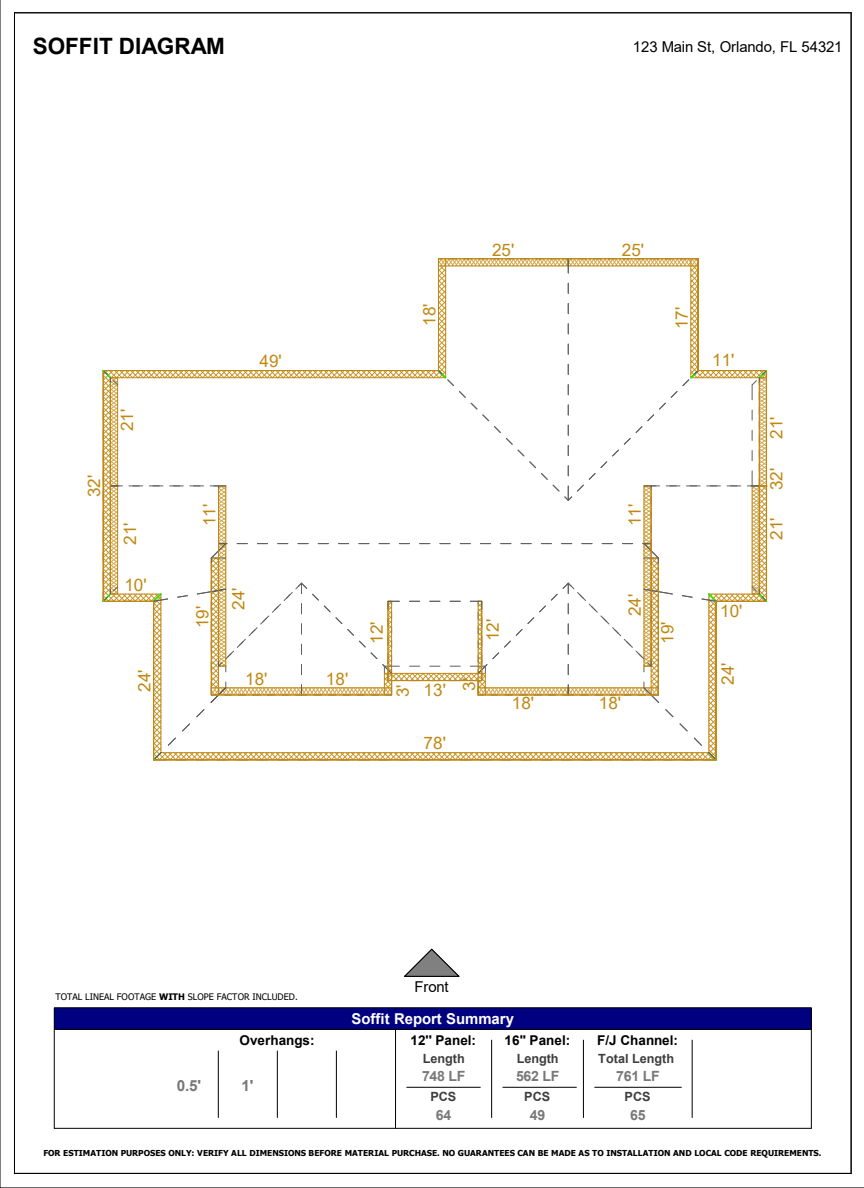
<style>
.page{position:relative;width:864px;height:1188px;background:#fff}
.page>*{position:absolute;margin:0;border:0;box-sizing:border-box;transform-origin:0 0}
.t1{font:700 22.5px "Arial";color:#000}
.t2{font:17.25px "Arial";color:#c18811}
.t3{font:700 15.3px "Arial";color:#787878}
.t4{font:15px "Arial";letter-spacing:-.005em;color:#000}
.t5{font:700 14.85px "Arial";color:#fffffe}
.t6{font:700 14.1px "Arial";letter-spacing:-.02em;color:#787878}
.t7{font:700 13.5px "Arial";letter-spacing:.005em;color:#000}
.t8{font:700 12.75px "Arial";letter-spacing:-.005em;color:#3e3e3e}
.t9{font:9px "Tahoma";letter-spacing:.005em;color:#000}
.t10{font:700 8.25px "Tahoma";color:#000}
.s1{font-weight:700}
</style>
<div class="page">
<svg style="left:102px;top:258px;width:666px;height:503px"></svg>
<hr style="left:595px;top:1087px;width:86px;height:1px;background:#000">
<hr style="left:503px;top:1087px;width:73px;height:1px;background:#000">
<hr style="left:407px;top:1087px;width:73px;height:1px;background:#000">
<hr style="left:692px;top:1040px;width:1px;height:78px;background:#000">
<hr style="left:583px;top:1040px;width:1px;height:78px;background:#000">
<hr style="left:218px;top:1051px;width:1px;height:67px;background:#000">
<hr style="left:277px;top:1051px;width:1px;height:67px;background:#000">
<hr style="left:54px;top:1128px;width:757px;height:1px;background:#000">
<hr style="left:395px;top:1029px;width:1px;height:99px;background:#000">
<hr style="left:336px;top:1051px;width:1px;height:67px;background:#000">
<hr style="left:491px;top:1040px;width:1px;height:78px;background:#000">
<hr style="left:811px;top:1029px;width:1px;height:99px;background:#000">
<hr style="left:54px;top:1029px;width:1px;height:99px;background:#000">
<hr style="left:14px;top:1173px;width:837px;height:1px;background:#000">
<hr style="left:14px;top:13px;width:1px;height:1160px;background:#000">
<hr style="left:851px;top:13px;width:1px;height:1160px;background:#000">
<hr style="left:14px;top:13px;width:837px;height:1px;background:#000">
<hr style="left:0;top:0;width:1px;height:1188px;background:#000">
<hr style="left:0;top:1187px;width:864px;height:1px;background:#000">
<div style="left:54px;top:1008px;width:757px;height:21px;background:#000080"></div>
<div style="left:54px;top:1008px;width:758px;height:22px;border:1px solid #000"></div>
<svg style="left:404px;top:949px;width:56px;height:28px"></svg>
<h1 class="t1" style="left:33px;top:30px;width:194px">SOFFIT DIAGRAM</h1>
<h3 class="t4" style="left:633px;top:36px;width:211px">123 Main St, Orlando, FL 54321</h3>
<h2 class="t2" style="left:82px;top:497px;width:24px;rotate:-90deg">32'</h2>
<h2 class="t2" style="left:115px;top:431px;width:24px;rotate:-90deg">21'</h2>
<h2 class="t2" style="left:118px;top:545px;width:24px;rotate:-90deg">21'</h2>
<h2 class="t2" style="left:124px;top:573px;width:24px">10'</h2>
<h2 class="t2" style="left:133px;top:692px;width:24px;rotate:-90deg">24'</h2>
<h2 class="t2" style="left:260px;top:349px;width:24px">49'</h2>
<h2 class="t2" style="left:417px;top:326px;width:24px;rotate:-90deg">18'</h2>
<h2 class="t2" style="left:492px;top:238px;width:24px">25'</h2>
<h2 class="t2" style="left:622px;top:238px;width:24px">25'</h2>
<h2 class="t2" style="left:670px;top:329px;width:24px;rotate:-90deg">17'</h2>
<h2 class="t2" style="left:712px;top:348px;width:24px">11'</h2>
<h2 class="t2" style="left:198px;top:526px;width:24px;rotate:-90deg">11'</h2>
<h2 class="t2" style="left:623px;top:526px;width:24px;rotate:-90deg">11'</h2>
<h2 class="t2" style="left:190px;top:628px;width:24px;rotate:-90deg">19'</h2>
<h2 class="t2" style="left:226px;top:610px;width:24px;rotate:-90deg">24'</h2>
<h2 class="t2" style="left:245px;top:667px;width:24px">18'</h2>
<h2 class="t2" style="left:326px;top:667px;width:24px">18'</h2>
<h2 class="t2" style="left:365px;top:644px;width:24px;rotate:-90deg">12'</h2>
<h2 class="t2" style="left:481px;top:641px;width:24px;rotate:-90deg">12'</h2>
<h2 class="t2" style="left:391px;top:697px;width:14px;rotate:-90deg">3'</h2>
<h2 class="t2" style="left:424px;top:678px;width:24px">13'</h2>
<h2 class="t2" style="left:424px;top:731px;width:24px">78'</h2>
<h2 class="t2" style="left:457px;top:691px;width:14px;rotate:-90deg">3'</h2>
<h2 class="t2" style="left:623px;top:616px;width:24px;rotate:-90deg">24'</h2>
<h2 class="t2" style="left:512px;top:691px;width:24px">18'</h2>
<h2 class="t2" style="left:599px;top:691px;width:24px">18'</h2>
<h2 class="t2" style="left:656px;top:644px;width:24px;rotate:-90deg">19'</h2>
<h2 class="t2" style="left:720px;top:599px;width:24px">10'</h2>
<h2 class="t2" style="left:716px;top:685px;width:24px;rotate:-90deg">24'</h2>
<h2 class="t2" style="left:765px;top:439px;width:24px;rotate:-90deg">21'</h2>
<h2 class="t2" style="left:765px;top:490px;width:24px;rotate:-90deg">32'</h2>
<h2 class="t2" style="left:765px;top:540px;width:24px;rotate:-90deg">21'</h2>
<h3 class="t4" style="left:414px;top:977px;width:36px">Front</h3>
<p class="t9" style="left:55px;top:991px;width:244px">TOTAL LINEAL FOOTAGE <span class="s1">WITH</span> SLOPE FACTOR INCLUDED.</p>
<h3 class="t7" style="left:240px;top:1031px;width:77px">Overhangs:</h3>
<h3 class="t7" style="left:410px;top:1031px;width:67px">12'' Panel:</h3>
<h3 class="t7" style="left:597px;top:1031px;width:82px">F/J Channel:</h3>
<h3 class="t8" style="left:423px;top:1049px;width:43px">Length</h3>
<h3 class="t8" style="left:598px;top:1049px;width:77px">Total Length</h3>
<h3 class="t5" style="left:352px;top:1008px;width:164px">Soffit Report Summary</h3>
<h3 class="t7" style="left:505px;top:1031px;width:67px">16'' Panel:</h3>
<h3 class="t8" style="left:517px;top:1049px;width:43px">Length</h3>
<h3 class="t8" style="left:524px;top:1088px;width:27px">PCS</h3>
<h3 class="t8" style="left:625px;top:1088px;width:27px">PCS</h3>
<h3 class="t6" style="left:422px;top:1067px;width:45px">748 LF</h3>
<h3 class="t6" style="left:516px;top:1067px;width:45px">562 LF</h3>
<h3 class="t6" style="left:530px;top:1105px;width:17px">49</h3>
<h3 class="t6" style="left:616px;top:1067px;width:45px">761 LF</h3>
<h3 class="t3" style="left:177px;top:1075px;width:26px">0.5'</h3>
<h3 class="t3" style="left:242px;top:1075px;width:13px">1'</h3>
<h3 class="t8" style="left:430px;top:1088px;width:27px">PCS</h3>
<h3 class="t6" style="left:436px;top:1105px;width:17px">64</h3>
<h3 class="t6" style="left:630px;top:1105px;width:17px">65</h3>
<p class="t10" style="left:43px;top:1147px;width:780px">FOR ESTIMATION PURPOSES ONLY: VERIFY ALL DIMENSIONS BEFORE MATERIAL PURCHASE. NO GUARANTEES CAN BE MADE AS TO INSTALLATION AND LOCAL CODE REQUIREMENTS.</p>
</div>
